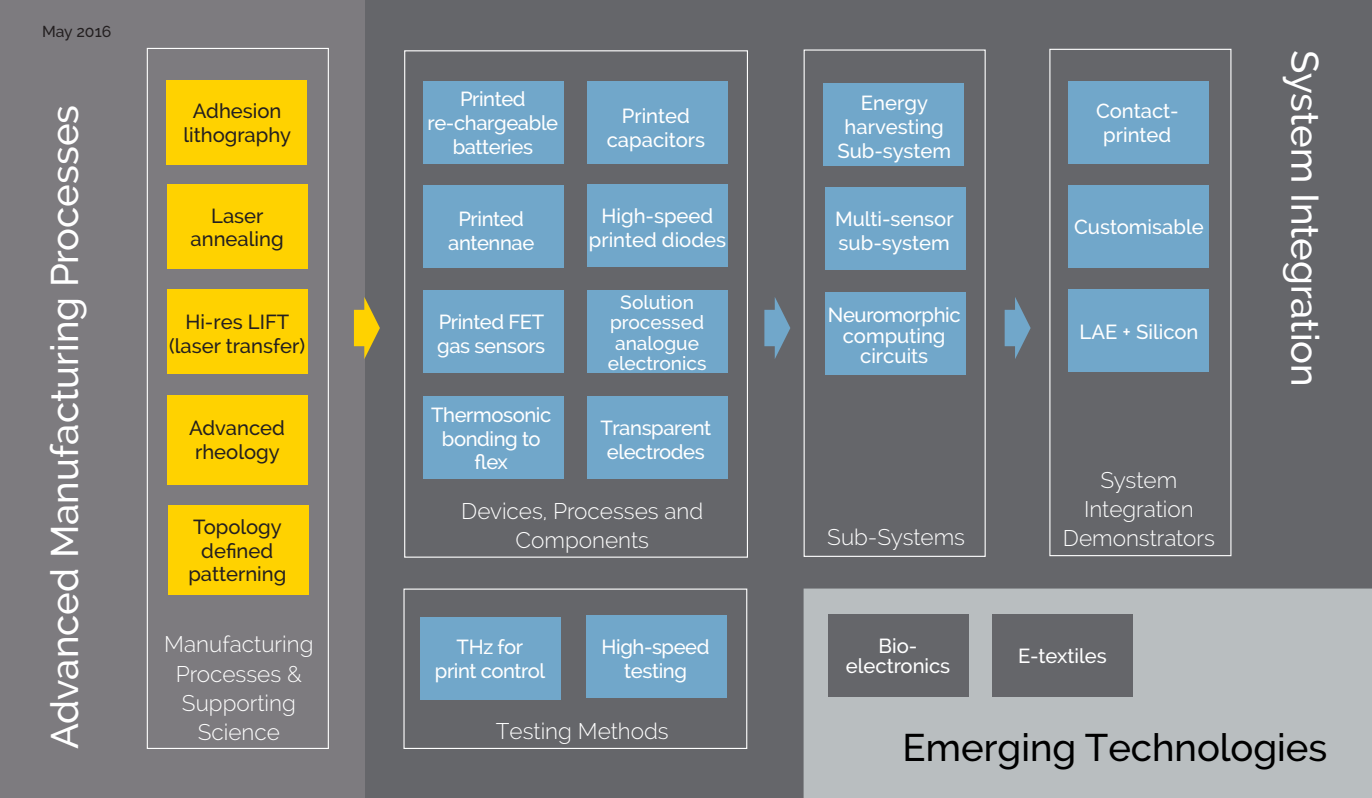
<style>
.page{position:relative;width:1372px;height:798px;background:#fff}
.page>*{position:absolute;margin:0;border:0;box-sizing:border-box;transform-origin:0 0}
.t1{font:500 38.25px "Raleway";color:#fff}
.t2{font:500 38.25px "Raleway";color:#000}
.t3{font:300 22.5px/29.2px "Raleway";color:#fff;text-align:center}
.t4{font:500 20.25px/23.6px "Raleway";letter-spacing:-.015em;color:#fff;text-align:center}
.t5{font:500 20.25px/23.6px "Raleway";color:#231f20;text-align:center}
.t6{font:500 19.12px/20.2px "Raleway";color:#fff;text-align:center}
.t7{font:500 15.75px "Raleway";color:#231f20}
</style>
<div class="page">
<div style="left:0;top:0;width:365px;height:797px;background:#7d7b7f"></div>
<div style="left:365px;top:0;width:1006px;height:797px;background:#65666a"></div>
<div style="left:403px;top:588px;width:344px;height:160px;border:1px solid #fff"></div>
<svg style="left:1004px;top:297px;width:26px;height:62px"></svg>
<svg style="left:764px;top:297px;width:26px;height:62px"></svg>
<svg style="left:354px;top:297px;width:26px;height:62px"></svg>
<div style="left:423px;top:81px;width:140px;height:82px;background:#71a7ca"></div>
<div style="left:423px;top:186px;width:140px;height:82px;background:#71a7ca"></div>
<div style="left:423px;top:291px;width:140px;height:82px;background:#71a7ca"></div>
<div style="left:587px;top:396px;width:140px;height:82px;background:#71a7ca"></div>
<div style="left:587px;top:82px;width:140px;height:82px;background:#71a7ca"></div>
<div style="left:587px;top:184px;width:140px;height:82px;background:#71a7ca"></div>
<div style="left:587px;top:291px;width:140px;height:82px;background:#71a7ca"></div>
<div style="left:423px;top:396px;width:140px;height:82px;background:#71a7ca"></div>
<div style="left:586px;top:615px;width:140px;height:82px;background:#71a7ca"></div>
<div style="left:420px;top:617px;width:140px;height:82px;background:#71a7ca"></div>
<div style="left:147px;top:48px;width:182px;height:700px;border:1px solid #fff"></div>
<div style="left:803px;top:49px;width:182px;height:507px;border:1px solid #fff"></div>
<div style="left:1049px;top:49px;width:182px;height:507px;border:1px solid #fff"></div>
<div style="left:823px;top:83px;width:140px;height:82px;background:#71a7ca"></div>
<div style="left:825px;top:188px;width:140px;height:81px;background:#71a7ca"></div>
<div style="left:825px;top:293px;width:140px;height:82px;background:#71a7ca"></div>
<div style="left:1068px;top:81px;width:140px;height:82px;background:#71a7ca"></div>
<div style="left:1068px;top:185px;width:140px;height:82px;background:#71a7ca"></div>
<div style="left:1068px;top:289px;width:140px;height:82px;background:#71a7ca"></div>
<div style="left:167px;top:80px;width:140px;height:85px;background:#ffd200"></div>
<div style="left:167px;top:184px;width:140px;height:85px;background:#ffd200"></div>
<div style="left:167px;top:289px;width:140px;height:85px;background:#ffd200"></div>
<div style="left:167px;top:395px;width:140px;height:89px;background:#ffd200"></div>
<div style="left:169px;top:505px;width:140px;height:89px;background:#ffd200"></div>
<div style="left:803px;top:588px;width:568px;height:209px;background:#b9bec0"></div>
<div style="left:992px;top:614px;width:140px;height:82px;background:#65666a"></div>
<div style="left:828px;top:614px;width:140px;height:82px;background:#65666a"></div>
<p class="t7" style="left:42px;top:22px;width:71px">May 2016</p>
<h1 class="t1" style="left:42px;top:748px;width:645px;rotate:-90deg">Advanced Manufacturing Processes</h1>
<p class="t5" style="left:184px;top:99px;width:109px">Adhesion lithography</p>
<p class="t5" style="left:191px;top:203px;width:94px">Laser annealing</p>
<p class="t5" style="left:169px;top:310px;width:137px">Hi-res LIFT (laser transfer)</p>
<p class="t5" style="left:189px;top:416px;width:97px;text-align:left">Advanced rheology</p>
<p class="t5" style="left:188px;top:514px;width:99px">Topology defined patterning</p>
<p class="t3" style="left:164px;top:629px;width:151px">Manufacturing<br>Processes &amp;<br>Supporting<br>Science</p>
<p class="t4" style="left:427px;top:87px;width:132px">Printed re-chargeable batteries</p>
<p class="t4" style="left:448px;top:207px;width:88px">Printed antennae</p>
<p class="t4" style="left:437px;top:310px;width:110px;text-align:left">Printed FET gas sensors</p>
<p class="t4" style="left:431px;top:403px;width:122px">Thermosonic bonding to flex</p>
<p class="t4" style="left:606px;top:104px;width:100px">Printed capacitors</p>
<p class="t4" style="left:588px;top:204px;width:139px">High-speed printed diodes</p>
<p class="t6" style="left:607px;top:292px;width:100px">Solution processed analogue electronics</p>
<p class="t4" style="left:600px;top:416px;width:112px">Transparent electrodes</p>
<p class="t3" style="left:461px;top:496px;width:244px">Devices, Processes and<br>Components</p>
<p class="t4" style="left:435px;top:634px;width:112px">THz for print control</p>
<p class="t4" style="left:601px;top:634px;width:110px">High-speed testing</p>
<p class="t3" style="left:496px;top:715px;width:174px">Testing Methods</p>
<p class="t4" style="left:837px;top:91px;width:115px">Energy harvesting<br>Sub-system</p>
<p class="t4" style="left:835px;top:207px;width:120px;text-align:left">Multi-sensor sub-system</p>
<p class="t4" style="left:827px;top:305px;width:134px;line-height:20.2px">Neuromorphic computing circuits</p>
<p class="t3" style="left:827px;top:522px;width:139px">Sub-Systems</p>
<p class="t4" style="left:1095px;top:99px;width:84px">Contact&shy;printed</p>
<p class="t4" style="left:1074px;top:215px;width:131px">Customisable</p>
<p class="t4" style="left:1079px;top:320px;width:120px">LAE + Silicon</p>
<p class="t3" style="left:1062px;top:465px;width:153px">System<br>Integration<br>Demonstrators</p>
<p class="t4" style="left:845px;top:635px;width:106px;line-height:20.2px">Bio&shy;electronics</p>
<p class="t4" style="left:1018px;top:644px;width:90px">E-textiles</p>
<h1 class="t1" style="left:1326px;top:50px;width:337px;rotate:90deg">System Integration</h1>
<h1 class="t2" style="left:902px;top:725px;width:426px">Emerging Technologies</h1>
</div>
